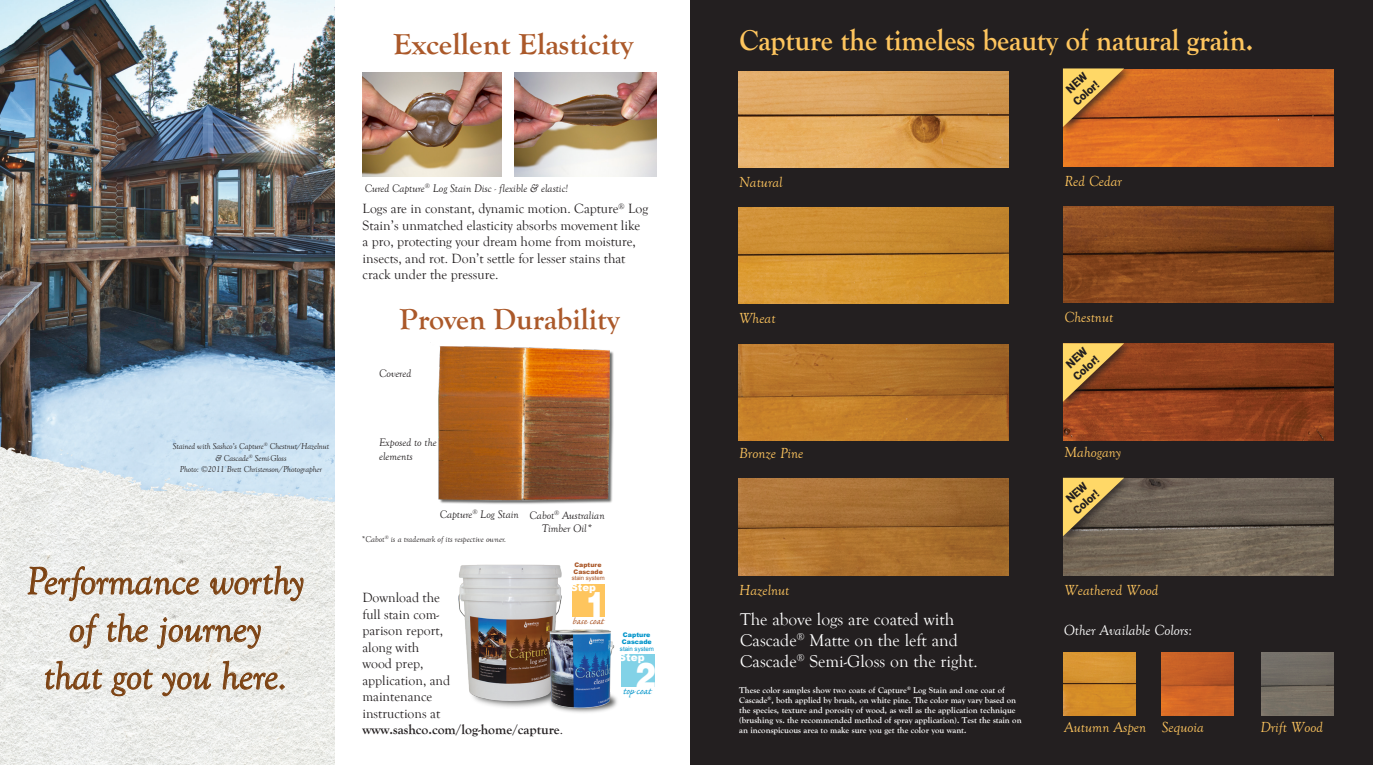
<style>
.page{position:relative;width:1373px;height:765px;background:#fff}
.page>*{position:absolute;margin:0;border:0;box-sizing:border-box;transform-origin:0 0}
.t1{font:italic 40px "Goudy Old Style T";color:#7c4212}
.t2{font:900 36.12px "Helvetica";color:#fff;scale:.86 1}
.t3{font:900 35.5px "Helvetica";color:#fff;scale:.86 1}
.t4{font:700 30px "Goudy Old Style T";letter-spacing:-.005em;color:#fec55e;scale:.95 1}
.t5{font:700 30px "Goudy Old Style T";color:#ab592a;scale:1.05 1}
.t6{font:700 30px "Goudy Old Style T";color:#ab592a}
.t7{font:17.5px/21px "Goudy Old Style T";color:#fff}
.t8{font:italic 15px "Goudy Old Style T";color:#fec55e}
.t9{font:italic 15px "Goudy Old Style T";color:#fff}
.t10{font:13.75px/16.5px "Goudy Old Style T";color:#231f20}
.t11{font:11.5px "Caflisch Script";color:#0094ca}
.t12{font:italic 11.25px/13.5px "Goudy Old Style T";color:#231f20}
.t13{font:900 11.25px "Roboto";color:#231f20}
.t14{font:11.25px "Caflisch Script";color:#ab592a}
.t15{font:900 10.25px "Arial";color:#fff}
.t16{font:900 10.12px "Arial";color:#fff}
.t17{font:700 8.75px/10px "Goudy Old Style T";color:#fff}
.t18{font:italic 8.75px "Goudy Old Style T";letter-spacing:-.01em;color:#231f20}
.t19{font:900 6.38px/6.9px "Arial";color:#0094ca}
.t20{font:900 6.25px/6.8px "Arial";color:#ab592a}
.t21{font:6.12px "Arial";color:#0094ca}
.t22{font:6px "Arial";color:#ab592a}
.s1{font-weight:700}
</style>
<div class="page">
<div style="left:690px;top:0;width:682px;height:765px;background:#231f20"></div>
<img style="left:738px;top:71px;width:270px;height:97px">
<img style="left:738px;top:207px;width:270px;height:97px">
<img style="left:738px;top:344px;width:270px;height:97px">
<img style="left:738px;top:479px;width:270px;height:96px">
<img style="left:1063px;top:70px;width:270px;height:96px">
<img style="left:1063px;top:206px;width:270px;height:97px">
<img style="left:1063px;top:344px;width:270px;height:96px">
<img style="left:1063px;top:479px;width:270px;height:96px">
<img style="left:1162px;top:652px;width:72px;height:63px">
<img style="left:1261px;top:652px;width:72px;height:63px">
<img style="left:1063px;top:652px;width:72px;height:63px">
<div style="left:1059px;top:474px;width:74px;height:71px;background:#231f20;opacity:.75"></div>
<div style="left:1059px;top:340px;width:74px;height:71px;background:#231f20;opacity:.75"></div>
<div style="left:1059px;top:65px;width:74px;height:71px;background:#231f20;opacity:.75"></div>
<img style="left:0;top:0;width:334px;height:765px">
<svg style="left:27px;top:566px;width:172px;height:39px"></svg>
<svg style="left:210px;top:566px;width:94px;height:35px"></svg>
<svg style="left:70px;top:613px;width:29px;height:36px"></svg>
<svg style="left:107px;top:613px;width:41px;height:29px"></svg>
<svg style="left:157px;top:616px;width:104px;height:37px"></svg>
<svg style="left:45px;top:661px;width:57px;height:29px"></svg>
<svg style="left:111px;top:666px;width:42px;height:30px"></svg>
<svg style="left:162px;top:672px;width:49px;height:25px"></svg>
<svg style="left:223px;top:661px;width:62px;height:29px"></svg>
<img style="left:458px;top:564px;width:197px;height:149px">
<img style="left:362px;top:72px;width:139px;height:105px">
<img style="left:514px;top:72px;width:142px;height:105px">
<img style="left:438px;top:346px;width:176px;height:158px">
<div style="left:572px;top:584px;width:33px;height:33px;background:#fec55e"></div>
<div style="left:621px;top:654px;width:33px;height:32px;background:#82d2e7"></div>
<svg style="left:1063px;top:478px;width:61px;height:58px;background:#af9659"></svg>
<svg style="left:1063px;top:343px;width:61px;height:59px;background:#bc8741"></svg>
<svg style="left:1063px;top:68px;width:61px;height:59px;background:#d89845"></svg>
<p class="t5" style="left:393px;top:27px;width:230px">Excellent Elasticity</p>
<p class="t18" style="left:173px;top:442px;width:158px">Stained with Sashco’s Capture<sup>®</sup> Chestnut/Hazelnut</p>
<p class="t18" style="left:215px;top:453px;width:73px">&amp; Cascade<sup>®</sup> Semi-Gloss</p>
<p class="t18" style="left:180px;top:464px;width:144px">Photo: ©2011 Brett Christenson/Photographer</p>
<p class="t1" style="left:26px;top:559px;width:280px">Performance worthy</p>
<p class="t1" style="left:69px;top:607px;width:194px">of the journey</p>
<p class="t1" style="left:43px;top:654px;width:245px">that got you here.</p>
<p class="t12" style="left:365px;top:182px;width:205px">Cured Capture<sup>®</sup> Log Stain Disc - flexible &amp; elastic!</p>
<p class="t10" style="left:362px;top:201px;width:287px">Logs are in constant, dynamic motion. Capture<sup>®</sup> Log Stain’s unmatched elasticity absorbs movement like a pro, protecting your dream home from moisture, insects, and rot. Don’t settle for lesser stains that crack under the pressure.</p>
<p class="t6" style="left:399px;top:303px;width:222px">Proven Durability</p>
<p class="t12" style="left:379px;top:367px;width:34px">Covered</p>
<p class="t12" style="left:379px;top:436px;width:59px">Exposed to the elements</p>
<p class="t12" style="left:440px;top:508px;width:81px">Capture<sup>®</sup> Log Stain</p>
<p class="t18" style="left:361px;top:534px;width:147px">*Cabot<sup>®</sup> is a trademark of its respective owner.</p>
<p class="t12" style="left:529px;top:509px;width:77px;text-align:center">Cabot<sup>®</sup> Australian<br>Timber Oil*</p>
<p class="t10" style="left:362px;top:590px;width:202px">Download the<br>full stain com-<br>parison report,<br>along with<br>wood prep,<br>application, and<br>maintenance<br>instructions at <span class="s1">www.sashco.com/log-home/capture</span>.</p>
<p class="t20" style="left:573px;top:561px;width:31px">Capture<br>Cascade</p>
<p class="t22" style="left:571px;top:574px;width:35px">stain system</p>
<p class="t16" style="left:570px;top:580px;width:27px">Step</p>
<p class="t3" style="left:585px;top:583px;width:25px">1</p>
<p class="t14" style="left:572px;top:616px;width:33px">base coat</p>
<p class="t19" style="left:622px;top:631px;width:31px">Capture<br>Cascade</p>
<p class="t21" style="left:620px;top:645px;width:36px">stain system</p>
<p class="t11" style="left:623px;top:686px;width:30px">top coat</p>
<p class="t15" style="left:618px;top:650px;width:28px">Step</p>
<p class="t2" style="left:635px;top:653px;width:26px">2</p>
<p class="t4" style="left:739px;top:24px;width:542px">Capture the timeless beauty of natural grain.</p>
<p class="t8" style="left:739px;top:174px;width:45px">Natural</p>
<p class="t13" style="left:1069px;top:97px;width:32px;rotate:-42deg">Color!</p>
<p class="t8" style="left:1064px;top:173px;width:59px">Red Cedar</p>
<p class="t8" style="left:739px;top:310px;width:38px">Wheat</p>
<p class="t8" style="left:739px;top:445px;width:66px">Bronze Pine</p>
<p class="t8" style="left:739px;top:582px;width:52px">Hazelnut</p>
<p class="t7" style="left:740px;top:609px;width:215px">The above logs are coated with</p>
<p class="t7" style="left:740px;top:630px;width:239px">Cascade<sup>®</sup> Matte on the left and<br>Cascade<sup>®</sup> Semi-Gloss on the right.</p>
<p class="t17" style="left:739px;top:685px;width:284px">These color samples show two coats of Capture<sup>®</sup> Log Stain and one coat of Cascade<sup>®</sup>, both applied by brush, on white pine. The color may vary based on the species, texture and porosity of wood, as well as the application technique (brushing vs. the recommended method of spray application). Test the stain on an inconspicuous area to make sure you get the color you want.</p>
<p class="t8" style="left:1064px;top:309px;width:50px">Chestnut</p>
<p class="t13" style="left:1069px;top:372px;width:32px;rotate:-42deg">Color!</p>
<p class="t8" style="left:1064px;top:444px;width:58px">Mahogany</p>
<p class="t13" style="left:1069px;top:507px;width:32px;rotate:-42deg">Color!</p>
<p class="t8" style="left:1064px;top:582px;width:95px">Weathered Wood</p>
<p class="t9" style="left:1063px;top:622px;width:130px">Other Available Colors:</p>
<p class="t8" style="left:1064px;top:719px;width:83px">Autumn Aspen</p>
<p class="t8" style="left:1162px;top:719px;width:43px">Sequoia</p>
<p class="t8" style="left:1260px;top:719px;width:64px">Drift Wood</p>
</div>
